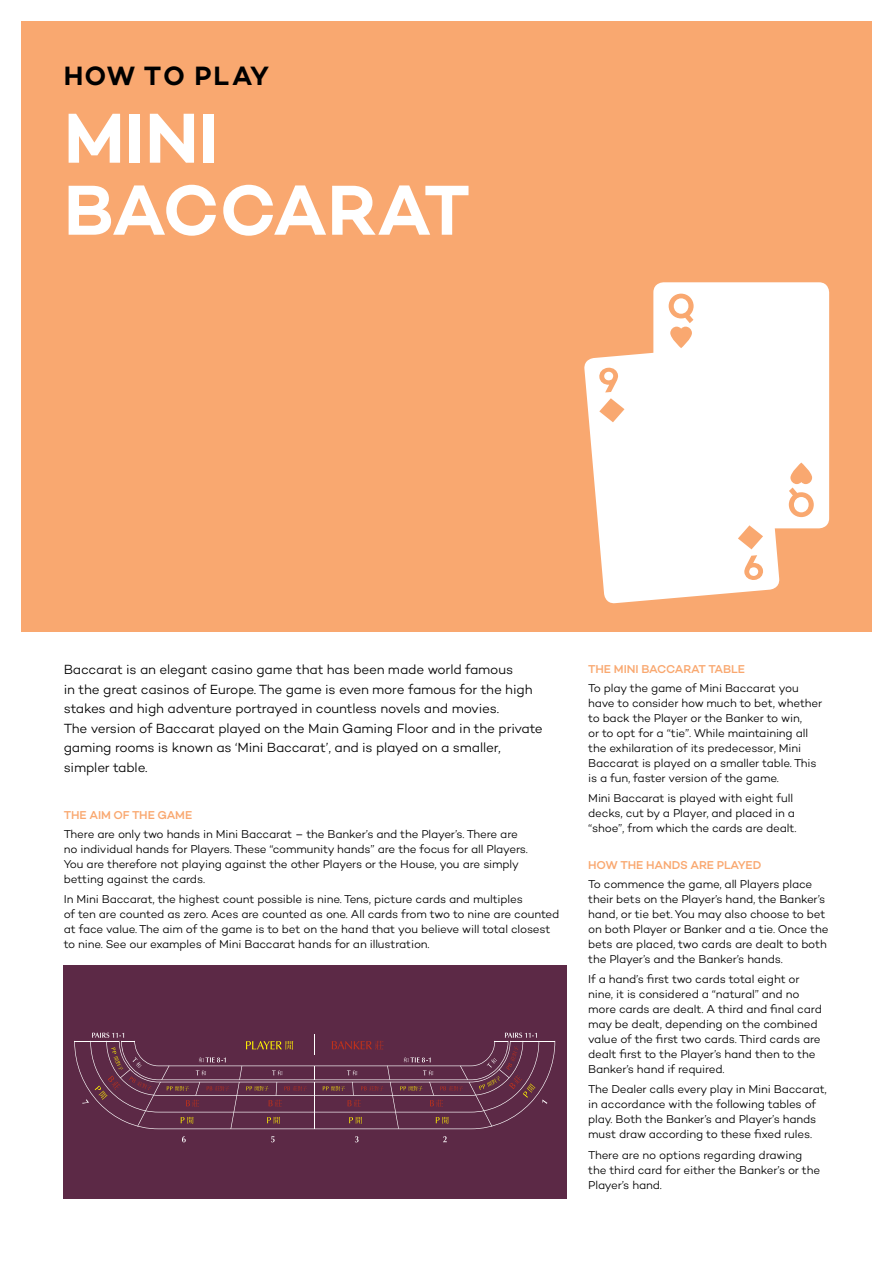
<style>
.page{position:relative;width:893px;height:1263px;background:#fff}
.page>*{position:absolute;margin:0;border:0;box-sizing:border-box;transform-origin:0 0}
.t1{font:600 72px/72px "Campton";color:#fff}
.t2{font:600 27px "Campton";letter-spacing:.055em;color:#000}
.t3{font:300 13.5px/19.5px "Campton";letter-spacing:-.015em;color:#000}
.t4{font:300 11.7px/15px "Campton";letter-spacing:-.015em;color:#000}
.t5{font:500 11.7px "Campton";letter-spacing:-.01em;color:#f9a870}
</style>
<div class="page">
<div style="left:21px;top:21px;width:851px;height:610px;background:#f9a870"></div>
<div style="left:64px;top:965px;width:503px;height:234px;background:#5c2946"></div>
<svg style="left:355px;top:1136px;width:4px;height:6px"></svg>
<svg style="left:443px;top:1136px;width:4px;height:6px"></svg>
<svg style="left:271px;top:1136px;width:4px;height:6px"></svg>
<svg style="left:182px;top:1136px;width:4px;height:6px"></svg>
<svg style="left:74px;top:1033px;width:481px;height:96px"></svg>
<div style="left:653px;top:282px;width:176px;height:246px;background:#fff;border-radius:10px"></div>
<svg style="left:584px;top:344px;width:196px;height:260px;fill:#fff"></svg>
<svg style="left:669px;top:294px;width:25px;height:54px"></svg>
<svg style="left:789px;top:463px;width:25px;height:54px"></svg>
<svg style="left:599px;top:398px;width:25px;height:24px"></svg>
<svg style="left:599px;top:367px;width:19px;height:25px"></svg>
<svg style="left:738px;top:525px;width:25px;height:24px"></svg>
<svg style="left:744px;top:555px;width:19px;height:25px"></svg>
<h2 class="t2" style="left:64px;top:59px;width:207px">HOW TO PLAY</h2>
<h1 class="t1" style="left:64px;top:101px;width:408px">MINI<br>BACCARAT</h1>
<p class="t3" style="left:64px;top:660px;width:481px">Baccarat is an elegant casino game that has been made world famous<br>in the great casinos of Europe. The game is even more famous for the high stakes and high adventure portrayed in countless novels and movies.<br>The version of Baccarat played on the Main Gaming Floor and in the private gaming rooms is known as ‘Mini Baccarat’, and is played on a smaller, simpler table.</p>
<p class="t5" style="left:64px;top:807px;width:130px">THE AIM OF THE GAME</p>
<p class="t4" style="left:64px;top:826px;width:466px">There are only two hands in Mini Baccarat – the Banker’s and the Player’s. There are no individual hands for Players. These “community hands” are the focus for all Players.<br>You are therefore not playing against the other Players or the House, you are simply betting against the cards.</p>
<p class="t4" style="left:64px;top:891px;width:497px">In Mini Baccarat, the highest count possible is nine. Tens, picture cards and multiples<br>of ten are counted as zero. Aces are counted as one. All cards from two to nine are counted at face value. The aim of the game is to bet on the hand that you believe will total closest to nine. See our examples of Mini Baccarat hands for an illustration.</p>
<p class="t5" style="left:588px;top:661px;width:158px">THE MINI BACCARAT TABLE</p>
<p class="t4" style="left:588px;top:680px;width:236px">To play the game of Mini Baccarat you have to consider how much to bet, whether to back the Player or the Banker to win,<br>or to opt for a “tie”. While maintaining all the exhilaration of its predecessor, Mini Baccarat is played on a smaller table. This is a fun, faster version of the game.</p>
<p class="t4" style="left:588px;top:790px;width:210px">Mini Baccarat is played with eight full decks, cut by a Player, and placed in a “shoe”, from which the cards are dealt.</p>
<p class="t5" style="left:588px;top:857px;width:175px">HOW THE HANDS ARE PLAYED</p>
<p class="t4" style="left:588px;top:876px;width:242px">To commence the game, all Players place their bets on the Player’s hand, the Banker’s hand, or tie bet. You may also choose to bet on both Player or Banker and a tie. Once the bets are placed, two cards are dealt to both the Player’s and the Banker’s hands.</p>
<p class="t4" style="left:588px;top:971px;width:235px">If a hand’s first two cards total eight or nine, it is considered a “natural” and no more cards are dealt. A third and final card may be dealt, depending on the combined value of the first two cards. Third cards are dealt first to the Player’s hand then to the Banker’s hand if required.</p>
<p class="t4" style="left:588px;top:1082px;width:240px">The Dealer calls every play in Mini Baccarat, in accordance with the following tables of play. Both the Banker’s and Player’s hands must draw according to these fixed rules.</p>
<p class="t4" style="left:588px;top:1147px;width:233px">There are no options regarding drawing the third card for either the Banker’s or the<br>Player’s hand.</p>
</div>
